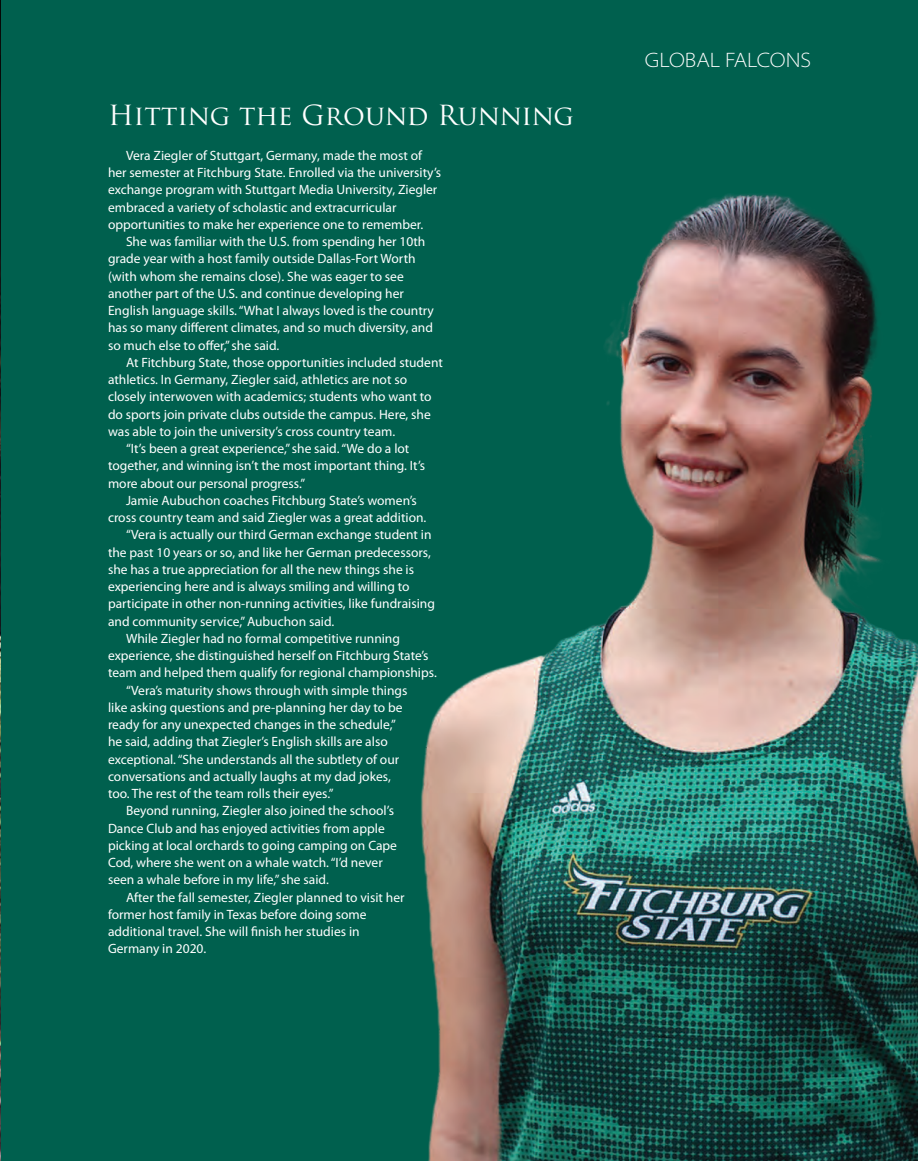
<style>
.page{position:relative;width:918px;height:1161px;background:#00604e}
.page>*{position:absolute;margin:0;border:0;box-sizing:border-box;transform-origin:0 0}
.t1{font:27px "Trajan Pro";color:#fff}
.t2{font:300 semi-expanded 21px "Myriad Pro";color:#fff}
.t3{font:13.5px/17.2px "Myriad Pro";color:#fff}
</style>
<div class="page">
<img style="left:0;top:0;width:1px;height:1161px">
<img style="left:421px;top:194px;width:497px;height:967px">
<h1 class="t1" style="left:108px;top:100px;width:467px">Hitting the Ground Running</h1>
<p class="t3" style="left:108px;top:148px;width:335px;text-indent:18px">Vera Ziegler of Stuttgart, Germany, made the most of her semester at Fitchburg State. Enrolled via the university’s exchange program with Stuttgart Media University, Ziegler embraced a variety of scholastic and extracurricular opportunities to make her experience one to remember.</p>
<p class="t3" style="left:108px;top:234px;width:327px;text-indent:18px">She was familiar with the U.S. from spending her 10th grade year with a host family outside Dallas-Fort Worth (with whom she remains close). She was eager to see another part of the U.S. and continue developing her English language skills. “What I always loved is the country has so many different climates, and so much diversity, and so much else to offer,” she said.</p>
<p class="t3" style="left:126px;top:355px;width:318px">At Fitchburg State, those opportunities included student</p>
<p class="t3" style="left:108px;top:372px;width:301px">athletics. In Germany, Ziegler said, athletics are not so</p>
<p class="t3" style="left:108px;top:389px;width:325px">closely interwoven with academics; students who want to</p>
<p class="t3" style="left:108px;top:406px;width:324px">do sports join private clubs outside the campus. Here, she</p>
<p class="t3" style="left:108px;top:424px;width:289px">was able to join the university’s cross country team.</p>
<p class="t3" style="left:126px;top:441px;width:285px">“It’s been a great experience,” she said. “We do a lot</p>
<p class="t3" style="left:108px;top:458px;width:319px">together, and winning isn’t the most important thing. It’s</p>
<p class="t3" style="left:108px;top:475px;width:199px">more about our personal progress.”</p>
<p class="t3" style="left:126px;top:493px;width:292px">Jamie Aubuchon coaches Fitchburg State’s women’s</p>
<p class="t3" style="left:108px;top:510px;width:320px">cross country team and said Ziegler was a great addition.</p>
<p class="t3" style="left:126px;top:527px;width:307px">“Vera is actually our third German exchange student in</p>
<p class="t3" style="left:108px;top:544px;width:324px">the past 10 years or so, and like her German predecessors,</p>
<p class="t3" style="left:108px;top:562px;width:308px">she has a true appreciation for all the new things she is</p>
<p class="t3" style="left:108px;top:579px;width:303px">experiencing here and is always smiling and willing to</p>
<p class="t3" style="left:108px;top:596px;width:328px">participate in other non-running activities, like fundraising</p>
<p class="t3" style="left:108px;top:614px;width:228px">and community service,” Aubuchon said.</p>
<p class="t3" style="left:126px;top:631px;width:276px">While Ziegler had no formal competitive running</p>
<p class="t3" style="left:108px;top:648px;width:322px">experience, she distinguished herself on Fitchburg State’s</p>
<p class="t3" style="left:108px;top:665px;width:330px">team and helped them qualify for regional championships.</p>
<p class="t3" style="left:126px;top:683px;width:283px">“Vera’s maturity shows through with simple things</p>
<p class="t3" style="left:108px;top:700px;width:296px">like asking questions and pre-planning her day to be</p>
<p class="t3" style="left:108px;top:717px;width:289px">ready for any unexpected changes in the schedule,”</p>
<p class="t3" style="left:108px;top:734px;width:281px">he said, adding that Ziegler’s English skills are also</p>
<p class="t3" style="left:108px;top:752px;width:293px">exceptional. “She understands all the subtlety of our</p>
<p class="t3" style="left:108px;top:769px;width:284px">conversations and actually laughs at my dad jokes,</p>
<p class="t3" style="left:108px;top:786px;width:227px">too. The rest of the team rolls their eyes.”</p>
<p class="t3" style="left:126px;top:803px;width:270px">Beyond running, Ziegler also joined the school’s</p>
<p class="t3" style="left:108px;top:821px;width:278px">Dance Club and has enjoyed activities from apple</p>
<p class="t3" style="left:108px;top:838px;width:291px">picking at local orchards to going camping on Cape</p>
<p class="t3" style="left:108px;top:855px;width:276px">Cod, where she went on a whale watch. “I’d never</p>
<p class="t3" style="left:108px;top:872px;width:222px">seen a whale before in my life,” she said.</p>
<p class="t3" style="left:126px;top:890px;width:280px">After the fall semester, Ziegler planned to visit her</p>
<p class="t3" style="left:108px;top:907px;width:260px">former host family in Texas before doing some</p>
<p class="t3" style="left:108px;top:924px;width:253px">additional travel. She will finish her studies in</p>
<p class="t3" style="left:108px;top:941px;width:100px">Germany in 2020.</p>
<h2 class="t2" style="left:645px;top:52px;width:168px">GLOBAL FALCONS</h2>
</div>
